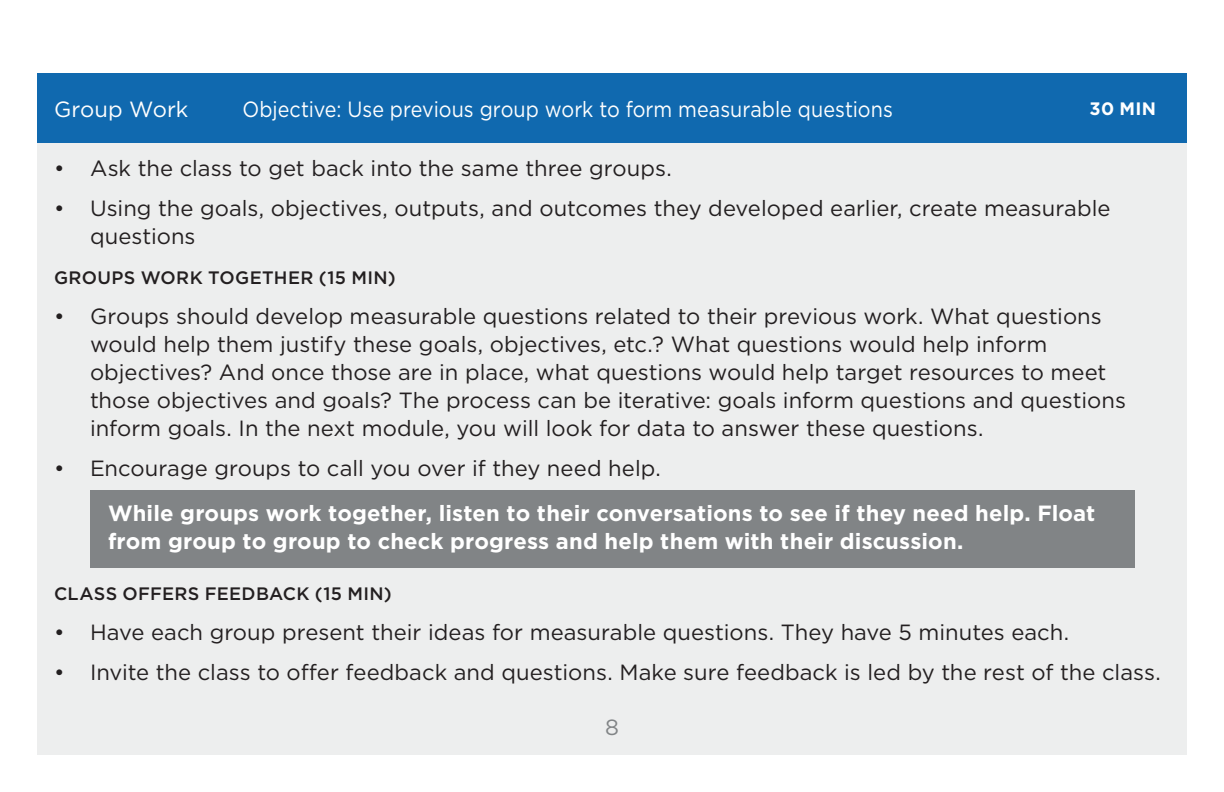
<style>
.page{position:relative;width:1224px;height:792px;background:#fff}
.page>*{position:absolute;margin:0;border:0;box-sizing:border-box;transform-origin:0 0}
.t1{font:22px/28px "Gotham";color:#231f20}
.t2{font:700 22px/28px "Gotham";letter-spacing:.005em;color:#fff}
.t3{font:22px "Gotham";color:#fff;scale:.9 1}
.t4{font:22px "Gotham";color:#fff}
.t5{font:22px "Gotham";color:#818486}
.t6{font:500 18px "Gotham";letter-spacing:.02em;color:#231f20}
.t7{font:700 18px "Gotham";color:#fff}
</style>
<div class="page">
<div style="left:37px;top:73px;width:1150px;height:682px;background:#edeeee"></div>
<div style="left:37px;top:73px;width:1150px;height:70px;background:#1069af"></div>
<div style="left:90px;top:490px;width:1044px;height:78px;background:#818486"></div>
<p class="t4" style="left:54px;top:95px;width:136px">Group Work</p>
<p class="t3" style="left:242px;top:95px;width:724px">Objective: Use previous group work to form measurable questions</p>
<p class="t7" style="left:1090px;top:97px;width:68px">30 MIN</p>
<p class="t1" style="left:54px;top:154px;width:619px">• Ask the class to get back into the same three groups.</p>
<p class="t1" style="left:90px;top:194px;width:1022px;text-indent:-36px">• Using the goals, objectives, outputs, and outcomes they developed earlier, create measurable questions</p>
<p class="t6" style="left:54px;top:266px;width:343px">GROUPS WORK TOGETHER (15 MIN)</p>
<p class="t1" style="left:90px;top:302px;width:1038px;text-indent:-36px">• Groups should develop measurable questions related to their previous work. What questions would help them justify these goals, objectives, etc.? What questions would help inform objectives? And once those are in place, what questions would help target resources to meet those objectives and goals? The process can be iterative: goals inform questions and questions inform goals. In the next module, you will look for data to answer these questions.</p>
<p class="t1" style="left:54px;top:454px;width:608px">• Encourage groups to call you over if they need help.</p>
<p class="t2" style="left:108px;top:499px;width:989px">While groups work together, listen to their conversations to see if they need help. Float from group to group to check progress and help them with their discussion.</p>
<p class="t6" style="left:54px;top:582px;width:339px">CLASS OFFERS FEEDBACK (15 MIN)</p>
<p class="t1" style="left:54px;top:618px;width:1017px">• Have each group present their ideas for measurable questions. They have 5 minutes each.</p>
<p class="t1" style="left:54px;top:658px;width:1108px">• Invite the class to offer feedback and questions. Make sure feedback is led by the rest of the class.</p>
<p class="t5" style="left:605px;top:713px;width:15px">8</p>
</div>
